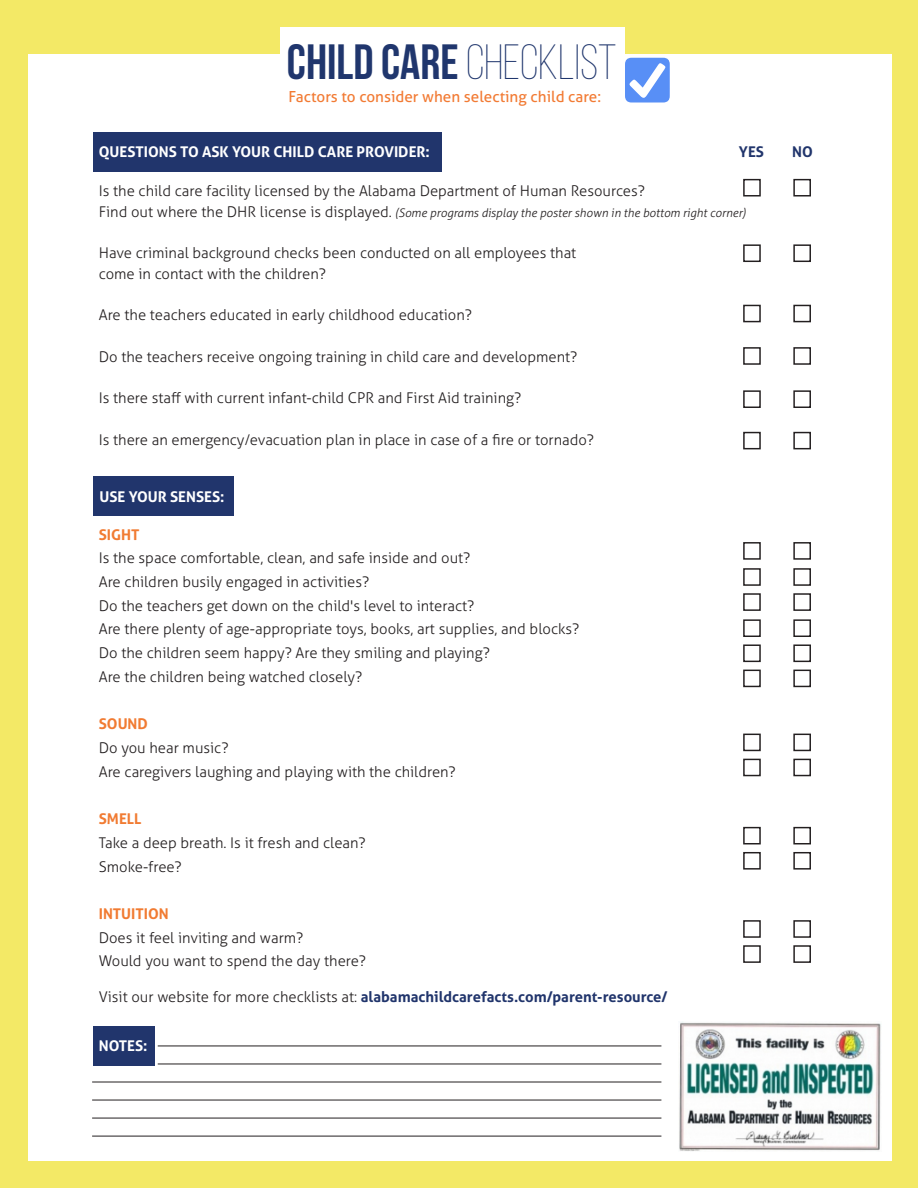
<style>
.page{position:relative;width:918px;height:1188px;background:#f3e966}
.page>*{position:absolute;margin:0;border:0;box-sizing:border-box;transform-origin:0 0}
.t1{font:49.5px "Bebas Neue";color:#20366d}
.t2{font:15.3px "Aller";color:#f27b34}
.t3{font:300 14.85px/23.7px "Aller";color:#231f20}
.t4{font:700 14.85px "Aller";color:#21356c}
.t5{font:700 14.85px "Aller";color:#fff}
.t6{font:italic 300 11.85px "Aller";color:#231f20}
.s1{font-weight:300}
.s2{font-style:normal;font-size:14.85px}
.s3{font-weight:700;color:#f17b32}
.s4{font-weight:300;color:#231f20}
</style>
<div class="page">
<div style="left:28px;top:55px;width:864px;height:1106px;background:#fff"></div>
<div style="left:280px;top:28px;width:345px;height:69px;background:#fff"></div>
<svg style="left:625px;top:58px;width:45px;height:45px"></svg>
<div style="left:93px;top:132px;width:349px;height:39px;background:#21356c"></div>
<div style="left:93px;top:477px;width:140px;height:39px;background:#21356c"></div>
<div style="left:93px;top:1027px;width:61px;height:39px;background:#21356c"></div>
<div style="left:743px;top:179px;width:18px;height:18px;border:1px solid #231f20"></div>
<div style="left:743px;top:244px;width:18px;height:18px;border:1px solid #231f20"></div>
<div style="left:743px;top:305px;width:18px;height:17px;border:1px solid #231f20"></div>
<div style="left:743px;top:347px;width:18px;height:18px;border:1px solid #231f20"></div>
<div style="left:743px;top:390px;width:18px;height:18px;border:1px solid #231f20"></div>
<div style="left:743px;top:432px;width:18px;height:17px;border:1px solid #231f20"></div>
<div style="left:743px;top:542px;width:18px;height:18px;border:1px solid #231f20"></div>
<div style="left:743px;top:568px;width:18px;height:18px;border:1px solid #231f20"></div>
<div style="left:743px;top:593px;width:18px;height:18px;border:1px solid #231f20"></div>
<div style="left:743px;top:619px;width:18px;height:18px;border:1px solid #231f20"></div>
<div style="left:743px;top:644px;width:18px;height:18px;border:1px solid #231f20"></div>
<div style="left:743px;top:734px;width:18px;height:17px;border:1px solid #231f20"></div>
<div style="left:743px;top:827px;width:18px;height:17px;border:1px solid #231f20"></div>
<div style="left:743px;top:920px;width:18px;height:18px;border:1px solid #231f20"></div>
<div style="left:743px;top:670px;width:18px;height:17px;border:1px solid #231f20"></div>
<div style="left:743px;top:759px;width:18px;height:17px;border:1px solid #231f20"></div>
<div style="left:743px;top:852px;width:18px;height:18px;border:1px solid #231f20"></div>
<div style="left:743px;top:945px;width:18px;height:18px;border:1px solid #231f20"></div>
<div style="left:793px;top:179px;width:18px;height:18px;border:1px solid #231f20"></div>
<div style="left:793px;top:244px;width:18px;height:18px;border:1px solid #231f20"></div>
<div style="left:793px;top:305px;width:18px;height:17px;border:1px solid #231f20"></div>
<div style="left:793px;top:347px;width:18px;height:18px;border:1px solid #231f20"></div>
<div style="left:793px;top:390px;width:18px;height:18px;border:1px solid #231f20"></div>
<div style="left:793px;top:432px;width:18px;height:17px;border:1px solid #231f20"></div>
<div style="left:793px;top:542px;width:18px;height:18px;border:1px solid #231f20"></div>
<div style="left:793px;top:568px;width:18px;height:18px;border:1px solid #231f20"></div>
<div style="left:793px;top:593px;width:18px;height:18px;border:1px solid #231f20"></div>
<div style="left:793px;top:619px;width:18px;height:18px;border:1px solid #231f20"></div>
<div style="left:793px;top:644px;width:18px;height:18px;border:1px solid #231f20"></div>
<div style="left:793px;top:734px;width:18px;height:17px;border:1px solid #231f20"></div>
<div style="left:793px;top:827px;width:18px;height:17px;border:1px solid #231f20"></div>
<div style="left:793px;top:920px;width:18px;height:18px;border:1px solid #231f20"></div>
<div style="left:793px;top:670px;width:18px;height:17px;border:1px solid #231f20"></div>
<div style="left:793px;top:759px;width:18px;height:17px;border:1px solid #231f20"></div>
<div style="left:793px;top:852px;width:18px;height:18px;border:1px solid #231f20"></div>
<div style="left:793px;top:945px;width:18px;height:18px;border:1px solid #231f20"></div>
<hr style="left:158px;top:1046px;width:503px;height:1px;background:#231f20">
<hr style="left:158px;top:1064px;width:503px;height:1px;background:#231f20">
<hr style="left:92px;top:1082px;width:569px;height:1px;background:#231f20">
<hr style="left:92px;top:1100px;width:569px;height:1px;background:#231f20">
<hr style="left:92px;top:1118px;width:569px;height:1px;background:#231f20">
<hr style="left:92px;top:1136px;width:569px;height:1px;background:#231f20">
<img style="left:679px;top:1022px;width:202px;height:129px">
<p class="t1" style="left:287px;top:35px;width:331px">CHILDCARE<span class="s1">CHECKLIST</span></p>
<p class="t2" style="left:289px;top:87px;width:314px">Factors to consider when selecting child care:</p>
<p class="t5" style="left:99px;top:143px;width:333px">QUESTIONS TO ASK YOUR CHILD CARE PROVIDER:</p>
<p class="t3" style="left:99px;top:179px;width:548px">Is the child care facility licensed by the Alabama Department of Human Resources?</p>
<p class="t6" style="left:389px;top:205px;width:359px">(<span class="s2">.</span> Some programs display the poster shown in the bottom right corner(</p>
<p class="t4" style="left:739px;top:143px;width:27px">YES</p>
<p class="t3" style="left:99px;top:199px;width:292px">Find out where the DHR license is displayed</p>
<p class="t3" style="left:99px;top:242px;width:479px;line-height:20.7px">Have criminal background checks been conducted on all employees that come in contact with the children?</p>
<p class="t3" style="left:99px;top:303px;width:375px">Are the teachers educated in early childhood education?</p>
<p class="t3" style="left:99px;top:345px;width:480px">Do the teachers receive ongoing training in child care and development?</p>
<p class="t3" style="left:99px;top:386px;width:424px">Is there staff with current infant-child CPR and First Aid training?</p>
<p class="t3" style="left:99px;top:428px;width:497px">Is there an emergency/evacuation plan in place in case of a fire or tornado?</p>
<p class="t5" style="left:100px;top:488px;width:126px">USE YOUR SENSES:</p>
<p class="t3" style="left:99px;top:523px;width:482px"><span class="s3">SIGHT<br></span>Is the space comfortable, clean, and safe inside and out?<br>Are children busily engaged in activities?<br>Do the teachers get down on the child s' level to interact?<br>Are there plenty of age-appropriate toys, books, art supplies, and blocks?<br>Do the children seem happy? Are they smiling and playing?<br>Are the children being watched closely?</p>
<p class="t3" style="left:99px;top:712px;width:359px"><span class="s3">SOUND<br></span>Do you hear music?<br>Are caregivers laughing and playing with the children?</p>
<p class="t3" style="left:99px;top:807px;width:268px"><span class="s3">SMELL<br></span>Take a deep breath Is. it fresh and clean?<br>Smoke-free?</p>
<p class="t3" style="left:99px;top:902px;width:269px"><span class="s3">INTUITION<br></span>Does it feel inviting and warm?<br>Would you want to spend the day there?</p>
<p class="t4" style="left:99px;top:988px;width:570px"><span class="s4">Visit our website for more checklists at:</span> alabamachildcarefacts.com/parent-resource/</p>
<p class="t5" style="left:99px;top:1037px;width:50px">NOTES:</p>
<p class="t4" style="left:792px;top:143px;width:22px">NO</p>
</div>
